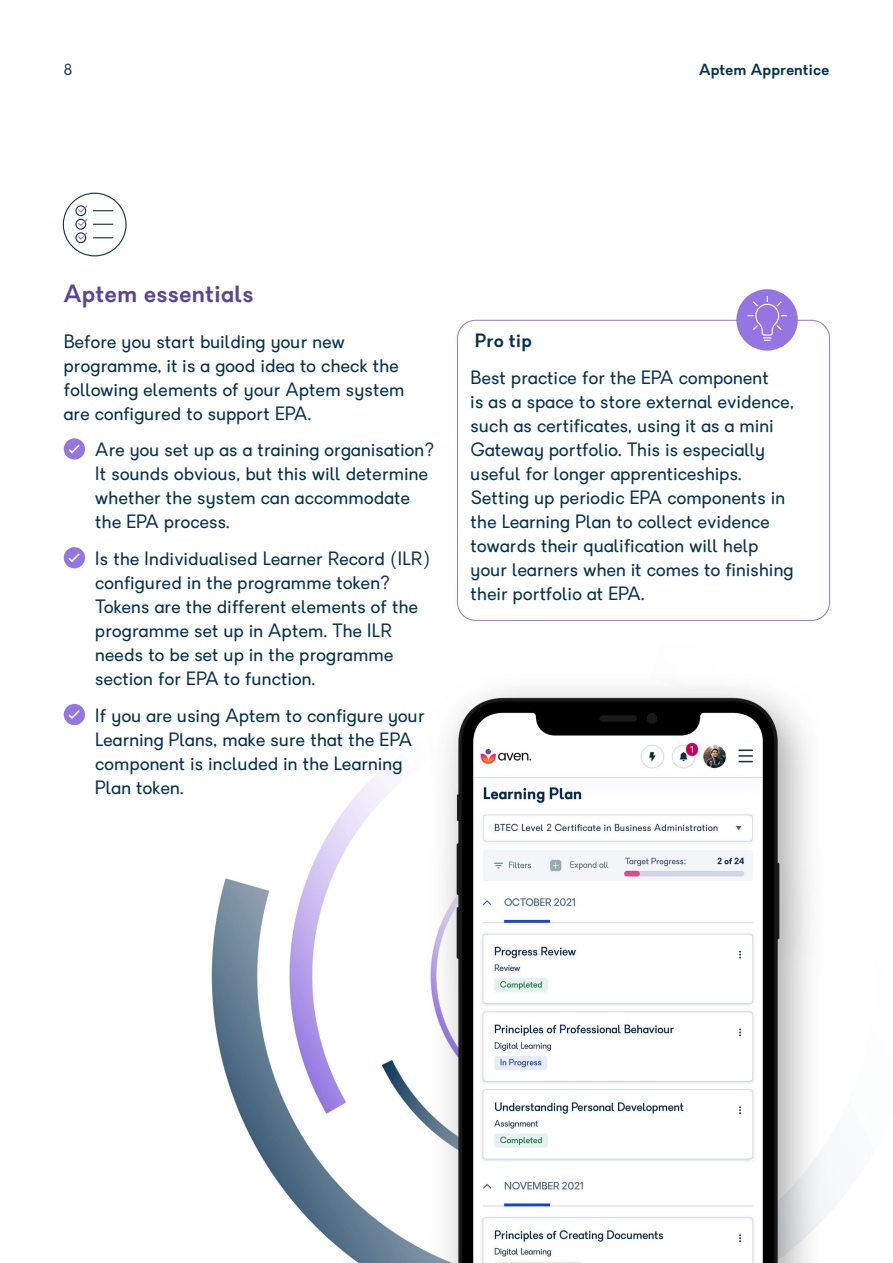
<style>
.page{position:relative;width:893px;height:1263px;background:#fff}
.page>*{position:absolute;margin:0;border:0;box-sizing:border-box;transform-origin:0 0}
.t1{font:600 23.25px "Granary";letter-spacing:.02em;color:#584793}
.t2{font:18px/24px "Granary";letter-spacing:.02em;color:#03304d}
.t3{font:600 18px "Granary";letter-spacing:.02em;color:#03304d}
.t4{font:600 15px "Granary";letter-spacing:.02em;color:#03304d}
.t5{font:15px "Granary";color:#03304d}
</style>
<div class="page">
<img style="left:211px;top:687px;width:621px;height:576px">
<div style="left:64px;top:438px;width:21px;height:22px;background:#9475e1;border-radius:50%"></div>
<svg style="left:68px;top:444px;width:12px;height:10px"></svg>
<div style="left:64px;top:547px;width:21px;height:21px;background:#9475e1;border-radius:50%"></div>
<svg style="left:68px;top:553px;width:12px;height:9px"></svg>
<div style="left:64px;top:704px;width:21px;height:21px;background:#9475e1;border-radius:50%"></div>
<svg style="left:68px;top:710px;width:12px;height:9px"></svg>
<div style="left:457px;top:320px;width:373px;height:301px;border:1px solid #9475e1;border-radius:18px"></div>
<div style="left:736px;top:289px;width:62px;height:62px;background:#9475e1;border-radius:50%"></div>
<svg style="left:746px;top:295px;width:42px;height:46px"></svg>
<div style="left:63px;top:193px;width:64px;height:63px;border:1px solid #10314c;border-radius:50%"></div>
<svg style="left:75px;top:205px;width:39px;height:39px"></svg>
<p class="t5" style="left:64px;top:60px;width:10px">8</p>
<p class="t4" style="left:699px;top:60px;width:132px">Aptem Apprentice</p>
<p class="t1" style="left:64px;top:278px;width:191px">Aptem essentials</p>
<p class="t2" style="left:64px;top:329px;width:342px">Before you start building your new programme, it is a good idea to check the following elements of your Aptem system are configured to support EPA.</p>
<p class="t2" style="left:95px;top:438px;width:341px">Are you set up as a training organisation?<br>It sounds obvious, but this will determine whether the system can accommodate the EPA process.</p>
<p class="t2" style="left:95px;top:547px;width:336px">Is the Individualised Learner Record (ILR) configured in the programme token?<br>Tokens are the different elements of the programme set up in Aptem. The ILR needs to be set up in the programme section for EPA to function.</p>
<p class="t2" style="left:95px;top:704px;width:331px">If you are using Aptem to configure your<br>Learning Plans, make sure that the EPA component is included in the Learning<br>Plan token.</p>
<p class="t3" style="left:475px;top:328px;width:58px">Pro tip</p>
<p class="t2" style="left:471px;top:365px;width:325px">Best practice for the EPA component<br>is as a space to store external evidence, such as certificates, using it as a mini Gateway portfolio. This is especially useful for longer apprenticeships.<br>Setting up periodic EPA components in the Learning Plan to collect evidence towards their qualification will help your learners when it comes to finishing their portfolio at EPA.</p>
</div>
